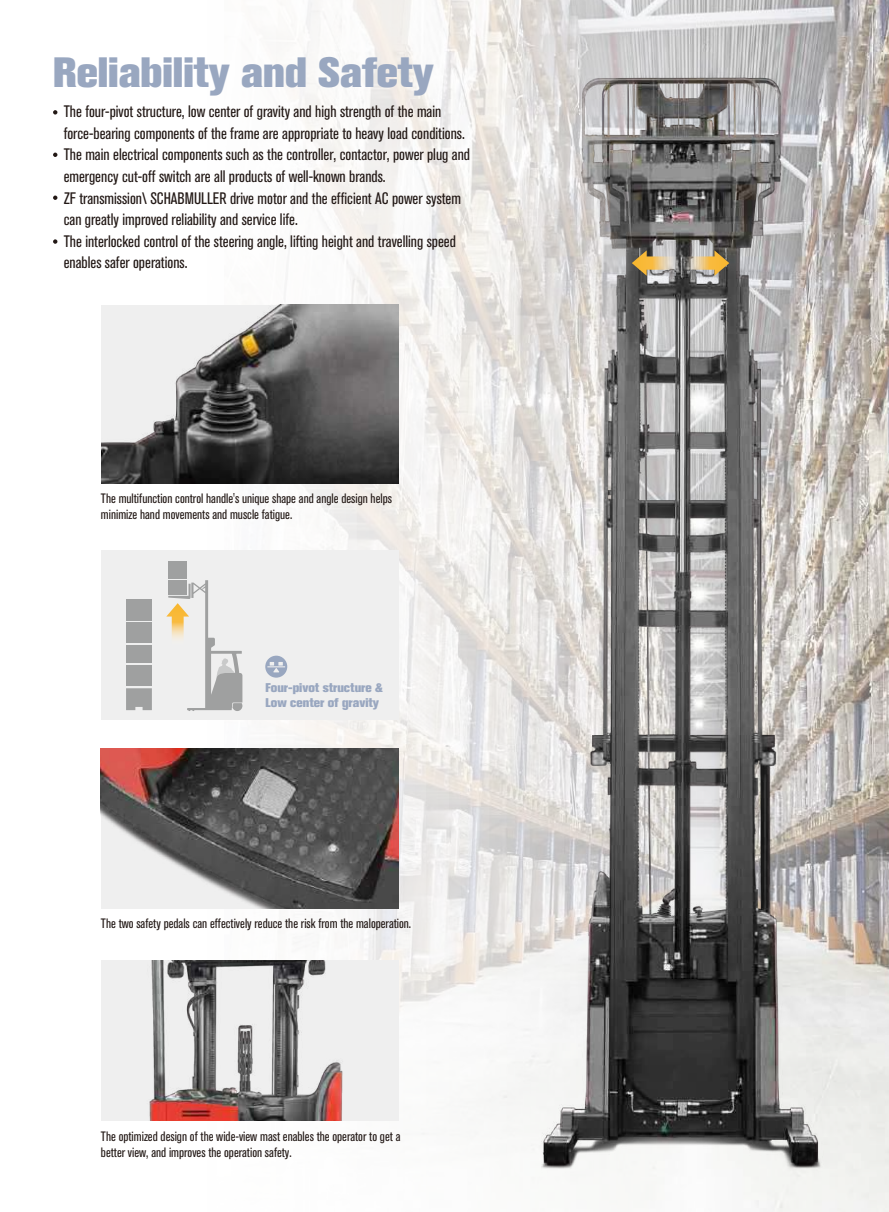
<style>
.page{position:relative;width:889px;height:1212px;background:#fff}
.page>*{position:absolute;margin:0;border:0;box-sizing:border-box;transform-origin:0 0}
.t1{font:42px "Akzidenz Grotesk BQ X Bold Alt";color:#99a7c0}
.t2{font:condensed 16.5px/21.6px "Akzidenz Grotesk BQ";color:#221815}
.t3{font:condensed 13.5px/15.6px "Akzidenz Grotesk BQ";color:#221815}
.t4{font:12.6px/14.7px "Akzidenz Grotesk BQ X Bold Alt";color:#99a7c0}
</style>
<div class="page">
<svg style="left:53px;top:110px;width:4px;height:5px"></svg>
<svg style="left:53px;top:153px;width:4px;height:4px"></svg>
<svg style="left:53px;top:196px;width:4px;height:4px"></svg>
<svg style="left:53px;top:239px;width:4px;height:5px"></svg>
<img style="left:264px;top:0;width:625px;height:1212px">
<div style="left:101px;top:960px;width:298px;height:161px;background:#efefef"></div>
<img style="left:149px;top:960px;width:194px;height:161px">
<img style="left:101px;top:748px;width:298px;height:161px">
<img style="left:102px;top:305px;width:297px;height:179px">
<svg style="left:632px;top:250px;width:97px;height:26px;background:#ad9a75"></svg>
<div style="left:101px;top:550px;width:298px;height:169px;background:#efefef"></div>
<div style="left:126px;top:623px;width:26px;height:20px;background:#9fa0a0"></div>
<div style="left:126px;top:665px;width:26px;height:21px;background:#9fa0a0"></div>
<div style="left:126px;top:645px;width:26px;height:18px;background:#9fa0a0"></div>
<svg style="left:126px;top:688px;width:26px;height:22px"></svg>
<div style="left:126px;top:599px;width:26px;height:21px;background:#9fa0a0"></div>
<div style="left:168px;top:561px;width:19px;height:17px;background:#9fa0a0"></div>
<svg style="left:166px;top:580px;width:76px;height:131px"></svg>
<div style="left:265px;top:656px;width:22px;height:22px;background:#99a7c0;border-radius:50%"></div>
<svg style="left:267px;top:662px;width:18px;height:10px"></svg>
<h1 class="t1" style="left:53px;top:48px;width:382px">Reliability and Safety</h1>
<p class="t2" style="left:64px;top:101px;width:408px">The four-pivot structure, low center of gravity and high strength of the main force-bearing components of the frame are appropriate to heavy load conditions.<br>The main electrical components such as the controller, contactor, power plug and emergency cut-off switch are all products of well-known brands.<br>ZF transmission\ SCHABMULLER drive motor and the efficient AC power system can greatly improved reliability and service life.<br>The interlocked control of the steering angle, lifting height and travelling speed enables safer operations.</p>
<p class="t3" style="left:101px;top:491px;width:292px">The multifunction control handle's unique shape and angle design helps minimize hand movements and muscle fatigue.</p>
<p class="t4" style="left:266px;top:680px;width:118px">Four-pivot structure &amp;<br>Low center of gravity</p>
<p class="t3" style="left:101px;top:916px;width:312px">The two safety pedals can effectively reduce the risk from the maloperation.</p>
<p class="t3" style="left:101px;top:1129px;width:301px">The optimized design of the wide-view mast enables the operator to get a better view, and improves the operation safety.</p>
</div>
